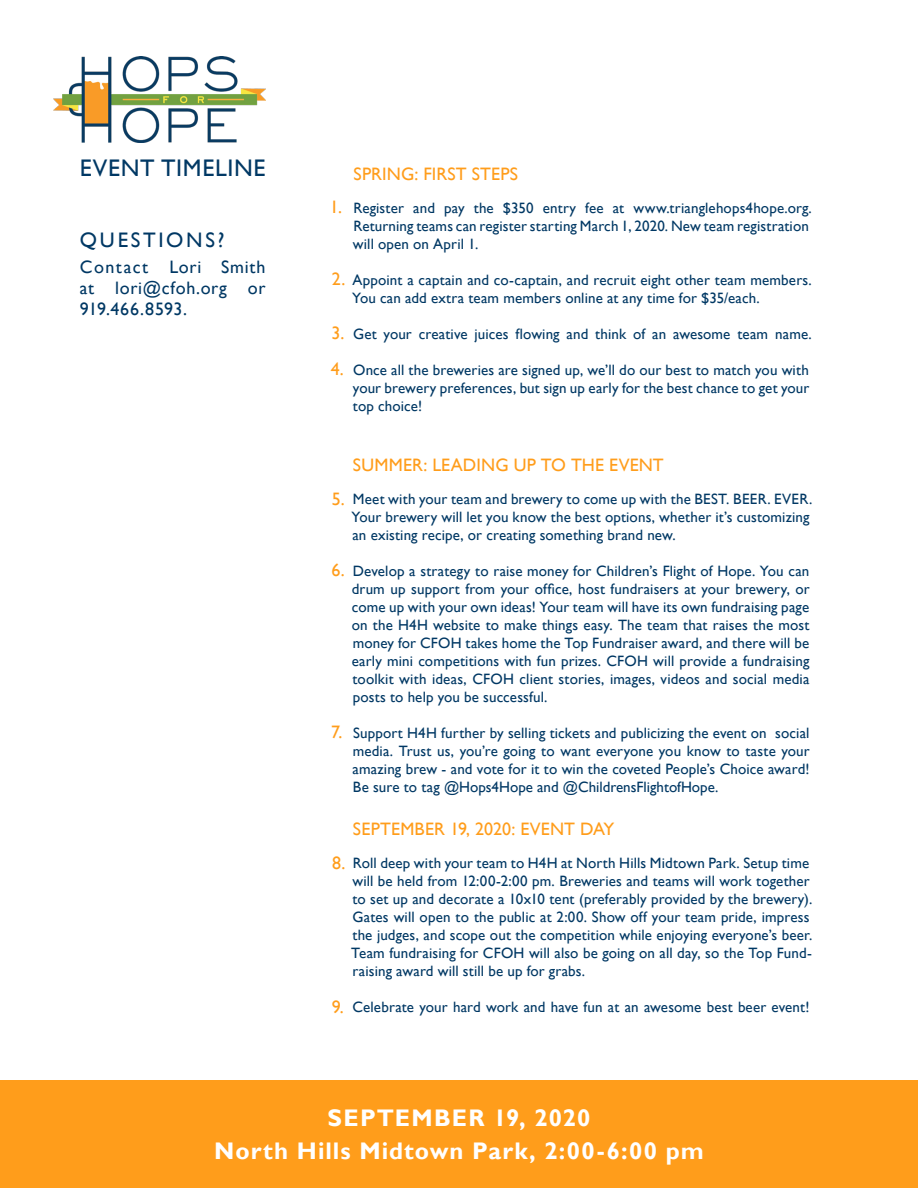
<style>
.page{position:relative;width:918px;height:1188px;background:#fff}
.page>*{position:absolute;margin:0;border:0;box-sizing:border-box;transform-origin:0 0}
.t1{font:700 24px "Gill Sans";letter-spacing:.045em;color:#fff}
.t2{font:24px "Gill Sans";letter-spacing:.03em;color:#003864}
.t3{font:21px "Gill Sans";letter-spacing:.13em;color:#003864}
.t4{font:18px "Gill Sans";letter-spacing:.01em;color:#ff9d1b}
.t5{font:18px/21px "Gill Sans";letter-spacing:.045em;color:#003864;text-align:justify}
.t6{font:15px/18px "Gill Sans";letter-spacing:.01em;color:#003864}
</style>
<div class="page">
<img style="left:54px;top:57px;width:212px;height:86px">
<div style="left:0;top:1080px;width:918px;height:108px;background:#ff9d1b"></div>
<p class="t2" style="left:80px;top:154px;width:187px">EVENT TIMELINE</p>
<p class="t4" style="left:353px;top:164px;width:166px">SPRING: FIRST STEPS</p>
<p class="t6" style="left:353px;top:200px;width:460px">Register and pay the $350 entry fee at www.trianglehops4hope.org.</p>
<p class="t6" style="left:353px;top:218px;width:457px">Returning teams can register starting March 1, 2020. New team registration will open on April 1.</p>
<p class="t6" style="left:353px;top:272px;width:461px">Appoint a captain and co-captain, and recruit eight other team members.</p>
<p class="t6" style="left:352px;top:290px;width:409px">You can add extra team members online at any time for $35/each.</p>
<p class="t6" style="left:353px;top:326px;width:460px">Get your creative juices flowing and think of an awesome team name.</p>
<p class="t6" style="left:353px;top:362px;width:458px;text-align:justify">Once all the breweries are signed up, we’ll do our best to match you with your brewery preferences, but sign up early for the best chance to get your top choice!</p>
<p class="t4" style="left:330px;top:196px;width:14px">1.</p>
<p class="t3" style="left:80px;top:228px;width:146px">QUESTIONS?</p>
<p class="t5" style="left:80px;top:256px;width:187px">Contact Lori Smith at lori@cfoh.org or 919.466.8593.</p>
<p class="t4" style="left:332px;top:268px;width:15px">2.</p>
<p class="t4" style="left:332px;top:322px;width:14px">3.</p>
<p class="t4" style="left:331px;top:358px;width:14px">4.</p>
<p class="t4" style="left:353px;top:455px;width:312px">SUMMER: LEADING UP TO THE EVENT</p>
<p class="t6" style="left:352px;top:491px;width:462px">Meet with your team and brewery to come up with the BEST. BEER. EVER.<br>Your brewery will let you know the best options, whether it’s customizing an existing recipe, or creating something brand new.</p>
<p class="t6" style="left:352px;top:563px;width:460px;text-align:justify">Develop a strategy to raise money for Children’s Flight of Hope. You can drum up support from your office, host fundraisers at your brewery, or come up with your own ideas! Your team will have its own fundraising page on the H4H website to make things easy. The team that raises the most money for CFOH takes home the Top Fundraiser award, and there will be early mini competitions with fun prizes. CFOH will provide a fundraising toolkit with ideas, CFOH client stories, images, videos and social media posts to help you be successful.</p>
<p class="t6" style="left:352px;top:725px;width:459px;text-align:justify">Support H4H further by selling tickets and publicizing the event on social media. Trust us, you’re going to want everyone you know to taste your amazing brew - and vote for it to win the coveted People’s Choice award!<br>Be sure to tag @Hops4Hope and @ChildrensFlightofHope.</p>
<p class="t4" style="left:353px;top:819px;width:263px">SEPTEMBER 19, 2020: EVENT DAY</p>
<p class="t6" style="left:351px;top:855px;width:463px">Roll deep with your team to H4H at North Hills Midtown Park. Setup time will be held from 12:00-2:00 pm. Breweries and teams will work together to set up and decorate a 10x10 tent (preferably provided by the brewery).<br>Gates will open to the public at 2:00. Show off your team pride, impress the judges, and scope out the competition while enjoying everyone’s beer.<br>Team fundraising for CFOH will also be going on all day, so the Top Fund&shy;raising award will still be up for grabs.</p>
<p class="t6" style="left:353px;top:999px;width:458px">Celebrate your hard work and have fun at an awesome best beer event!</p>
<p class="t4" style="left:332px;top:489px;width:14px">5.</p>
<p class="t4" style="left:332px;top:559px;width:15px">6.</p>
<p class="t4" style="left:331px;top:721px;width:13px">7.</p>
<p class="t4" style="left:332px;top:853px;width:15px">8.</p>
<p class="t4" style="left:332px;top:997px;width:14px">9.</p>
<p class="t1" style="left:328px;top:1103px;width:264px">SEPTEMBER 19, 2020</p>
<p class="t1" style="left:214px;top:1136px;width:491px">North Hills Midtown Park, 2:00-6:00 pm</p>
</div>
